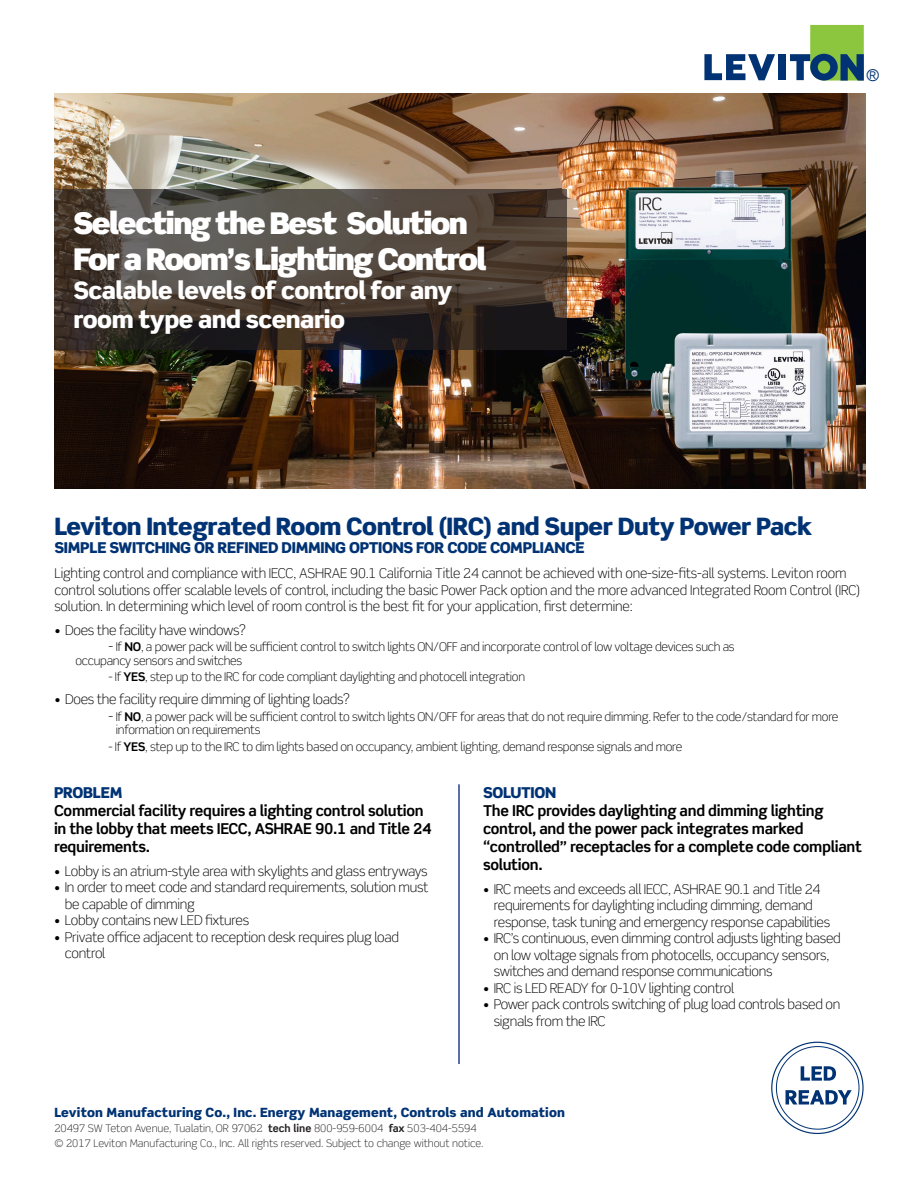
<style>
.page{position:relative;width:918px;height:1188px;background:#fff}
.page>*{position:absolute;margin:0;border:0;box-sizing:border-box;transform-origin:0 0}
.t1{font:900 30px/36px "Scene Std";letter-spacing:-.05em;color:#fff}
.t2{font:900 24px "Scene Std";letter-spacing:-.02em;color:#013374}
.t3{font:900 24px/28.8px "Scene Std";letter-spacing:-.02em;color:#fff}
.t4{font:16.2px "Scene Std";color:#013374}
.t5{font:700 15px/18px "Scene Std";letter-spacing:-.02em;color:#000}
.t6{font:900 15px "Scene Std";letter-spacing:-.02em;color:#013374}
.t7{font:300 13.5px/16.5px "Scene Std";letter-spacing:-.02em;color:#000}
.t8{font:900 12.75px "Scene Std";letter-spacing:.01em;color:#013374}
.t9{font:300 12px/13.5px "Scene Std";letter-spacing:-.02em;color:#000}
.t10{font:300 10.5px "Scene Std";color:#231f20}
.s1{font-size:13.5px}
.s2{font-weight:700}
.s3{font-weight:900;color:#013374}
</style>
<div class="page">
<img style="left:54px;top:93px;width:812px;height:395px">
<svg style="left:54px;top:189px;width:513px;height:161px;background:#483e37"></svg>
<hr style="left:458px;top:784px;width:2px;height:280px;background:#253f8e">
<svg style="left:704px;top:54px;width:71px;height:26px"></svg>
<div style="left:778px;top:54px;width:7px;height:26px;background:#013374"></div>
<svg style="left:790px;top:25px;width:74px;height:56px"></svg>
<svg style="left:772px;top:1042px;width:91px;height:91px"></svg>
<div style="left:776px;top:1047px;width:83px;height:82px;background:#fff;border-radius:50%"></div>
<svg style="left:801px;top:1066px;width:35px;height:15px"></svg>
<svg style="left:786px;top:1090px;width:66px;height:15px"></svg>
<p class="t1" style="left:73px;top:205px;width:415px">Selecting the Best Solution<br>For a Room’s Lighting Control</p>
<p class="t3" style="left:73px;top:276px;width:381px">Scalable levels of control for any room type and scenario</p>
<p class="t4" style="left:866px;top:65px;width:16px">®</p>
<p class="t2" style="left:54px;top:511px;width:760px">Leviton Integrated Room Control (IRC) and Super Duty Power Pack</p>
<p class="t6" style="left:54px;top:538px;width:532px">SIMPLE SWITCHING OR REFINED DIMMING OPTIONS FOR CODE COMPLIANCE</p>
<p class="t7" style="left:54px;top:565px;width:808px">Lighting control and compliance with IECC, ASHRAE 90.1 California Title 24 cannot be achieved with one-size-fits-all systems. Leviton room control solutions offer scalable levels of control, including the basic Power Pack option and the more advanced Integrated Room Control (IRC) solution. In determining which level of room control is the best fit for your application, first determine:</p>
<p class="t7" style="left:54px;top:622px;width:193px">• Does the facility have windows?</p>
<p class="t9" style="left:75px;top:640px;width:661px;text-indent:33px"><span class="s1">-</span> If <span class="s2">NO</span>, a power pack will be sufficient control to switch lights ON/OFF and incorporate control of low voltage devices such as occupancy sensors and switches</p>
<p class="t9" style="left:108px;top:670px;width:418px">- If <span class="s2">YES</span>, step up to the IRC for code compliant daylighting and photocell integration</p>
<p class="t7" style="left:54px;top:691px;width:297px">• Does the facility require dimming of lighting loads?</p>
<p class="t9" style="left:116px;top:710px;width:724px;text-indent:-8px"><span class="s1">-</span> If <span class="s2">NO</span>, a power pack will be sufficient control to switch lights ON/OFF for areas that do not require dimming. Refer to the code/standard for more information on requirements</p>
<p class="t9" style="left:108px;top:740px;width:576px">- If <span class="s2">YES</span>, step up to the IRC to dim lights based on occupancy, ambient lighting, demand response signals and more</p>
<p class="t6" style="left:54px;top:783px;width:70px">PROBLEM</p>
<p class="t5" style="left:54px;top:802px;width:379px">Commercial facility requires a lighting control solution in the lobby that meets IECC, ASHRAE 90.1 and Title 24 requirements.</p>
<p class="t7" style="left:54px;top:863px;width:375px">• Lobby is an atrium-style area with skylights and glass entryways</p>
<p class="t7" style="left:65px;top:879px;width:365px;text-indent:-11px">• In order to meet code and standard requirements, solution must be capable of dimming</p>
<p class="t7" style="left:54px;top:912px;width:197px">• Lobby contains new LED fixtures</p>
<p class="t7" style="left:65px;top:929px;width:336px;text-indent:-11px">• Private office adjacent to reception desk requires plug load control</p>
<p class="t5" style="left:483px;top:784px;width:381px"><span class="s3">SOLUTION<br></span>The IRC provides daylighting and dimming lighting control, and the power pack integrates marked “controlled” receptacles for a complete code compliant solution.</p>
<p class="t7" style="left:494px;top:881px;width:338px;text-indent:-11px">• IRC meets and exceeds all IECC, ASHRAE 90.1 and Title 24 requirements for daylighting including dimming, demand response, task tuning and emergency response capabilities</p>
<p class="t7" style="left:494px;top:930px;width:349px;text-indent:-11px">• IRC’s continuous, even dimming control adjusts lighting based on low voltage signals from photocells, occupancy sensors, switches and demand response communications</p>
<p class="t7" style="left:483px;top:980px;width:253px">• IRC is LED READY for 0-10V lighting control</p>
<p class="t7" style="left:494px;top:996px;width:348px;text-indent:-11px">• Power pack controls switching of plug load controls based on signals from the IRC</p>
<p class="t8" style="left:54px;top:1105px;width:512px">Leviton Manufacturing Co., Inc. Energy Management, Controls and Automation</p>
<p class="t10" style="left:54px;top:1122px;width:424px">20497 SW Teton Avenue, Tualatin, OR 97062 <span class="s2">tech line</span> 800-959-6004 <span class="s2">fax</span> 503-404-5594</p>
<p class="t10" style="left:54px;top:1137px;width:431px">© 2017 Leviton Manufacturing Co., Inc. All rights reserved. Subject to change without notice.</p>
</div>
